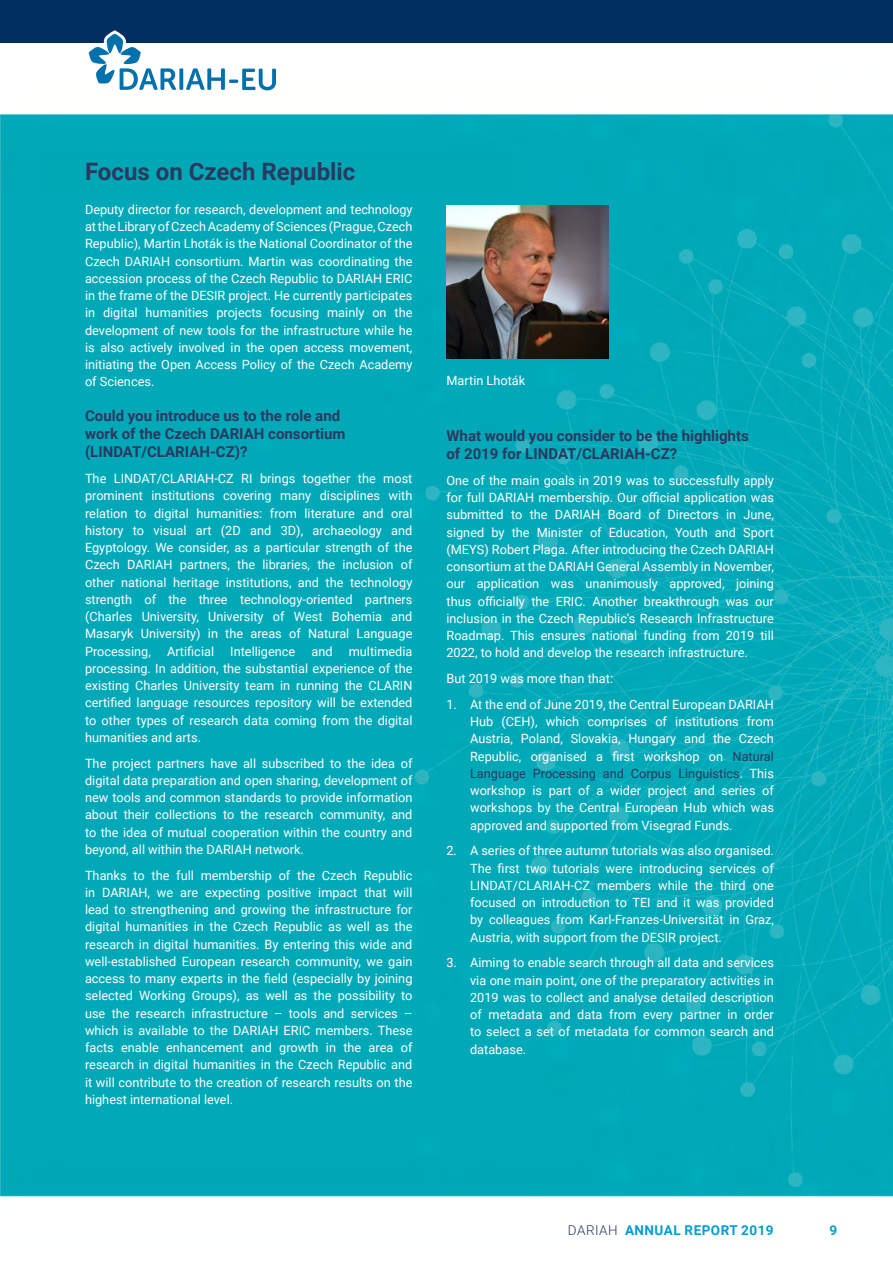
<style>
.page{position:relative;width:893px;height:1263px;background:#fff}
.page>*{position:absolute;margin:0;border:0;box-sizing:border-box;transform-origin:0 0}
._19-H-Focus{font:700 24px "Roboto";color:#2b3960}
._19-H3{font:700 15px/18px "Roboto";color:#2b3960}
.t1{font:700 13.5px "Roboto";letter-spacing:.035em;color:#009dd7}
._19-Diagram-Body{font:12.75px/17.2px "Roboto";color:#fff;text-align:justify}
.s1{color:#2b3960}
.s2{font-weight:300;color:#2b3960}
</style>
<div class="page">
<img style="left:0;top:69px;width:893px;height:1128px">
<div style="left:0;top:0;width:893px;height:43px;background:#002e60"></div>
<img style="left:446px;top:205px;width:162px;height:153px">
<svg style="left:179px;top:68px;width:4px;height:22px"></svg>
<svg style="left:82px;top:30px;width:94px;height:60px"></svg>
<svg style="left:186px;top:68px;width:90px;height:22px"></svg>
<p class="_19-H-Focus" style="left:85px;top:154px;width:272px">Focus on Czech Republic</p>
<p class="_19-Diagram-Body" style="left:85px;top:200px;width:329px">Deputy director for research, development and technology at the Library of Czech Academy of Sciences (Prague, Czech Republic), Martin Lhoták is the National Coordinator of the Czech DARIAH consortium. Martin was coordinating the accession process of the Czech Republic to DARIAH ERIC in the frame of the DESIR project. He currently participates in digital humanities projects focusing mainly on the development of new tools for the infrastructure while he is also actively involved in the open access movement, initiating the Open Access Policy of the Czech Academy of Sciences.</p>
<p class="_19-H3" style="left:85px;top:406px;width:262px">Could you introduce us to the role and work of the Czech DARIAH consortium (LINDAT/CLARIAH-CZ)?</p>
<p class="_19-Diagram-Body" style="left:85px;top:469px;width:329px">The LINDAT/CLARIAH-CZ RI brings together the most prominent institutions covering many disciplines with relation to digital humanities: from literature and oral history to visual art (2D and 3D), archaeology and Egyptology. We consider, as a particular strength of the Czech DARIAH partners, the libraries, the inclusion of other national heritage institutions, and the technology strength of the three technology-oriented partners (Charles University, University of West Bohemia and Masaryk University) in the areas of Natural Language Processing,</p>
<p class="_19-Diagram-Body" style="left:167px;top:642px;width:49px">Artificial</p>
<p class="_19-Diagram-Body" style="left:230px;top:642px;width:67px">Intelligence</p>
<p class="_19-Diagram-Body" style="left:311px;top:642px;width:23px">and</p>
<p class="_19-Diagram-Body" style="left:85px;top:642px;width:329px;text-indent:264px">multimedia processing. In addition, the substantial experience of the existing Charles University team in running the CLARIN certified language resources repository will be extended to other types of research data coming from the digital humanities and arts.</p>
<p class="_19-Diagram-Body" style="left:85px;top:754px;width:329px">The project partners have all subscribed to the idea of digital data preparation and open sharing, development of new tools and common standards to provide information about their collections to the research community, and to the idea of mutual cooperation within the country and beyond, all within the DARIAH network.</p>
<p class="_19-Diagram-Body" style="left:85px;top:866px;width:329px">Thanks to the full membership of the Czech Republic in DARIAH, we are expecting positive impact that will lead to strengthening and growing the infrastructure for digital humanities in the Czech Republic as well as the research in digital humanities. By entering this wide and well-established European research community, we gain access to many experts in the field (especially by joining selected Working Groups), as well as the possibility to use the research infrastructure – tools and services – which is available to the DARIAH ERIC members. These facts enable enhancement and growth in the area of research in digital humanities in the Czech Republic and it will contribute to the creation of research results on the highest international level.</p>
<p class="_19-Diagram-Body" style="left:446px;top:371px;width:80px">Martin Lhoták</p>
<p class="_19-H3" style="left:446px;top:426px;width:304px">What would you consider to be the highlights of 2019 for LINDAT/CLARIAH-CZ?</p>
<p class="_19-Diagram-Body" style="left:446px;top:471px;width:329px">One of the main goals in 2019 was to successfully apply for full DARIAH membership. Our official application was submitted to the DARIAH Board of Directors in June, signed by the Minister of Education, Youth and Sport (MEYS) Robert Plaga. After introducing the Czech DARIAH consortium at the DARIAH General Assembly in November, our application was unanimously approved, joining thus officially the ERIC. Another breakthrough was our inclusion in the Czech Republic’s Research Infrastructure Roadmap. This ensures national funding from 2019 till 2022, to hold and develop the research infrastructure.</p>
<p class="_19-Diagram-Body" style="left:446px;top:669px;width:168px">But 2019 was more than that:</p>
<p class="_19-Diagram-Body" style="left:470px;top:695px;width:305px;text-indent:-24px">1. At the end of June 2019, the Central European DARIAH Hub (CEH), which comprises of institutions from Austria, Poland, Slovakia, Hungary and the Czech Republic, organised a first workshop on <span class="s1">Natural Language Processing and Corpus Linguistics</span>. This workshop is part of a wider project and series of workshops by the Central European Hub which was approved and supported from Visegrad Funds.</p>
<p class="_19-Diagram-Body" style="left:470px;top:842px;width:305px;text-indent:-24px">2. A series of three autumn tutorials was also organised.<br>The first two tutorials were introducing services of LINDAT/CLARIAH-CZ members while the third one focused on introduction to TEI and it was provided by colleagues from Karl-Franzes-Universität in Graz, Austria, with support from the DESIR project.</p>
<p class="_19-Diagram-Body" style="left:470px;top:954px;width:305px;text-indent:-24px">3. Aiming to enable search through all data and services via one main point, one of the preparatory activities in 2019 was to collect and analyse detailed description of metadata and data from every partner in order to select a set of metadata for common search and database.</p>
<p class="t1" style="left:568px;top:1220px;width:207px"><span class="s2">DARIAH</span> ANNUAL REPORT 2019</p>
<p class="t1" style="left:830px;top:1220px;width:9px">9</p>
</div>
